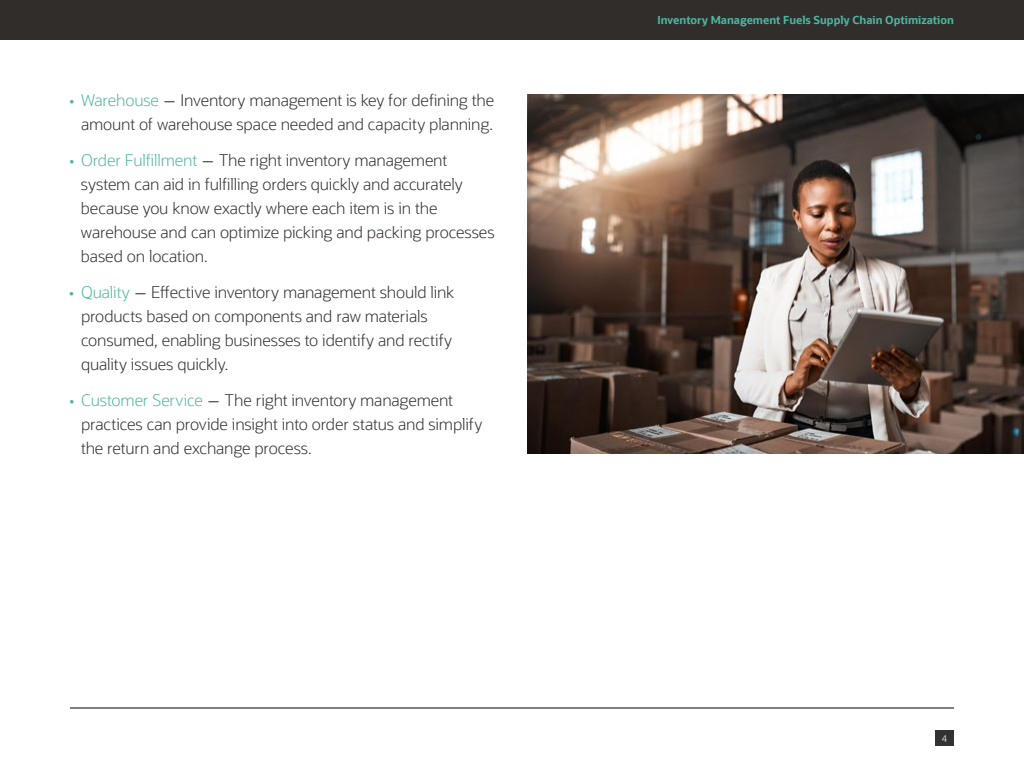
<style>
.page{position:relative;width:1024px;height:768px;background:#fff}
.page>*{position:absolute;margin:0;border:0;box-sizing:border-box;transform-origin:0 0}
.t1{font:300 16px/24px "Oracle Sans";letter-spacing:-.01em;color:#312d2a}
.t2{font:700 11px "Oracle Sans";color:#4eb5a2}
.t3{font:300 10px "Proxima Nova";color:#fff}
.s1{color:#4eb5a2}
.s2{font-family:"Georgia";font-weight:400}
</style>
<div class="page">
<img style="left:527px;top:94px;width:497px;height:360px">
<div style="left:0;top:0;width:1024px;height:40px;background:#312d2a"></div>
<div style="left:935px;top:730px;width:19px;height:16px;background:#323232"></div>
<hr style="left:70px;top:708px;width:884px;height:1px;background:#000">
<p class="t1" style="left:69px;top:89px;width:427px;text-align:right"><span class="s1">• Warehouse</span> <span class="s2">―</span> Inventory management is key for defining the amount of warehouse space needed and capacity planning.</p>
<p class="t1" style="left:81px;top:149px;width:415px;text-indent:-12px"><span class="s1">• Order Fulfillment</span> <span class="s2">―</span> The right inventory management system can aid in fulfilling orders quickly and accurately because you know exactly where each item is in the warehouse and can optimize picking and packing processes based on location.</p>
<p class="t1" style="left:81px;top:281px;width:375px;text-indent:-12px"><span class="s1">• Quality</span> <span class="s2">―</span> Effective inventory management should link products based on components and raw materials consumed, enabling businesses to identify and rectify quality issues quickly.</p>
<p class="t1" style="left:81px;top:389px;width:403px;text-indent:-12px"><span class="s1">• Customer Service</span> <span class="s2">―</span> The right inventory management practices can provide insight into order status and simplify the return and exchange process.</p>
<p class="t2" style="left:658px;top:13px;width:298px">Inventory Management Fuels Supply Chain Optimization</p>
<p class="t3" style="left:942px;top:733px;width:7px">4</p>
</div>
